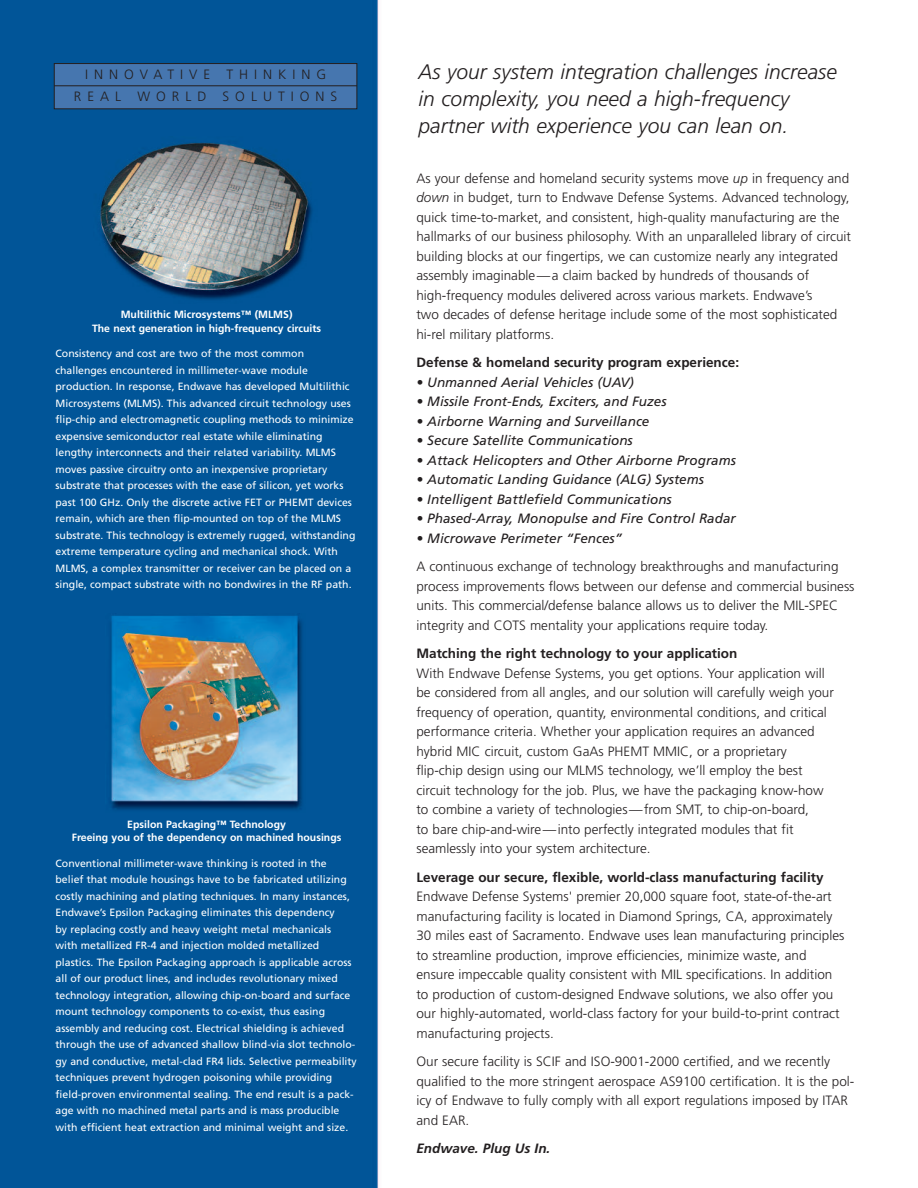
<style>
.page{position:relative;width:918px;height:1188px;background:#fff}
.page>*{position:absolute;margin:0;border:0;box-sizing:border-box;transform-origin:0 0}
.t1{font:italic 300 21px/27px "Frutiger";color:#231f20}
.t2{font:300 13.5px/19.5px "Frutiger";color:#231f20}
.t3{font:italic 13.5px "Frutiger";color:#231f20}
.t4{font:700 13.5px "Frutiger";color:#231f20}
.t5{font:300 13.5px/22.5px "Frutiger";letter-spacing:.445em;color:#231f20;text-align:center}
.t6{font:italic 700 13.5px "Frutiger";color:#231f20}
.t7{font:10.5px/16.5px "Frutiger";color:#fff}
.t8{font:700 10.5px/13.5px "Frutiger";color:#fff;text-align:center}
.s1{font-style:italic}
</style>
<div class="page">
<div style="left:0;top:0;width:379px;height:1188px;background:#015598"></div>
<div style="left:54px;top:64px;width:303px;height:45px;background:#4676af"></div>
<div style="left:54px;top:63px;width:303px;height:46px;border:1px solid #231f20"></div>
<hr style="left:54px;top:86px;width:303px;height:1px;background:#231f20">
<img style="left:93px;top:137px;width:228px;height:175px">
<img style="left:105px;top:614px;width:201px;height:199px">
<p class="t5" style="left:74px;top:64px;width:265px">INNOVATIVE THINKING<br>REAL WORLD SOLUTIONS</p>
<p class="t8" style="left:92px;top:309px;width:231px">Multilithic Microsystems™ (MLMS)<br>The next generation in high-frequency circuits</p>
<p class="t7" style="left:56px;top:346px;width:301px">Consistency and cost are two of the most common challenges encountered in millimeter-wave module production. In response, Endwave has developed Multilithic Microsystems (MLMS). This advanced circuit technology uses flip-chip and electromagnetic coupling methods to minimize expensive semiconductor real estate while eliminating lengthy interconnects and their related variability. MLMS moves passive circuitry onto an inexpensive proprietary substrate that processes with the ease of silicon, yet works past 100 GHz. Only the discrete active FET or PHEMT devices remain, which are then flip-mounted on top of the MLMS substrate. This technology is extremely rugged, withstanding extreme temperature cycling and mechanical shock. With MLMS, a complex transmitter or receiver can be placed on a single, compact substrate with no bondwires in the RF path.</p>
<p class="t8" style="left:72px;top:818px;width:271px">Epsilon Packaging™ Technology<br>Freeing you of the dependency on machined housings</p>
<p class="t7" style="left:56px;top:856px;width:303px">Conventional millimeter-wave thinking is rooted in the belief that module housings have to be fabricated utilizing costly machining and plating techniques. In many instances, Endwave’s Epsilon Packaging eliminates this dependency<br>by replacing costly and heavy weight metal mechanicals<br>with metallized FR-4 and injection molded metallized plastics. The Epsilon Packaging approach is applicable across all of our product lines, and includes revolutionary mixed technology integration, allowing chip-on-board and surface mount technology components to co-exist, thus easing assembly and reducing cost. Electrical shielding is achieved through the use of advanced shallow blind-via slot technolo&shy;gy and conductive, metal-clad FR4 lids. Selective permeability techniques prevent hydrogen poisoning while providing field-proven environmental sealing. The end result is a pack&shy;age with no machined metal parts and is mass producible with efficient heat extraction and minimal weight and size.</p>
<h1 class="t1" style="left:419px;top:60px;width:420px">As your system integration challenges increase in complexity, you need a high-frequency partner with experience you can lean on.</h1>
<p class="t2" style="left:416px;top:169px;width:436px">As your defense and homeland security systems move <span class="s1">up</span> in frequency and <span class="s1">down</span> in budget, turn to Endwave Defense Systems. Advanced technology, quick time-to-market, and consistent, high-quality manufacturing are the hallmarks of our business philosophy. With an unparalleled library of circuit building blocks at our fingertips, we can customize nearly any integrated assembly imaginable—a claim backed by hundreds of thousands of high-frequency modules delivered across various markets. Endwave’s<br>two decades of defense heritage include some of the most sophisticated hi-rel military platforms.</p>
<p class="t4" style="left:416px;top:357px;width:324px">Defense &amp; homeland security program experience:</p>
<p class="t3" style="left:416px;top:376px;width:219px">• Unmanned Aerial Vehicles (UAV)</p>
<p class="t3" style="left:416px;top:396px;width:252px">• Missile Front-Ends, Exciters, and Fuzes</p>
<p class="t3" style="left:416px;top:415px;width:235px">• Airborne Warning and Surveillance</p>
<p class="t3" style="left:416px;top:435px;width:218px">• Secure Satellite Communications</p>
<p class="t3" style="left:416px;top:454px;width:321px">• Attack Helicopters and Other Airborne Programs</p>
<p class="t3" style="left:416px;top:474px;width:289px">• Automatic Landing Guidance (ALG) Systems</p>
<p class="t3" style="left:416px;top:493px;width:257px">• Intelligent Battlefield Communications</p>
<p class="t3" style="left:416px;top:513px;width:321px">• Phased-Array, Monopulse and Fire Control Radar</p>
<p class="t3" style="left:416px;top:532px;width:207px">• Microwave Perimeter “Fences”</p>
<p class="t2" style="left:416px;top:558px;width:440px">A continuous exchange of technology breakthroughs and manufacturing process improvements flows between our defense and commercial business units. This commercial/defense balance allows us to deliver the MIL-SPEC integrity and COTS mentality your applications require today.</p>
<p class="t4" style="left:416px;top:648px;width:323px">Matching the right technology to your application</p>
<p class="t2" style="left:416px;top:664px;width:419px">With Endwave Defense Systems, you get options. Your application will be considered from all angles, and our solution will carefully weigh your frequency of operation, quantity, environmental conditions, and critical performance criteria. Whether your application requires an advanced hybrid MIC circuit, custom GaAs PHEMT MMIC, or a proprietary flip-chip design using our MLMS technology, we’ll employ the best circuit technology for the job. Plus, we have the packaging know-how to combine a variety of technologies—from SMT, to chip-on-board,<br>to bare chip-and-wire—into perfectly integrated modules that fit seamlessly into your system architecture.</p>
<p class="t4" style="left:416px;top:871px;width:409px">Leverage our secure, flexible, world-class manufacturing facility</p>
<p class="t2" style="left:416px;top:888px;width:429px">Endwave Defense Systems' premier 20,000 square foot, state-of-the-art manufacturing facility is located in Diamond Springs, CA, approximately 30 miles east of Sacramento. Endwave uses lean manufacturing principles to streamline production, improve efficiencies, minimize waste, and ensure impeccable quality consistent with MIL specifications. In addition to production of custom-designed Endwave solutions, we also offer you our highly-automated, world-class factory for your build-to-print contract manufacturing projects.</p>
<p class="t2" style="left:416px;top:1053px;width:439px">Our secure facility is SCIF and ISO-9001-2000 certified, and we recently qualified to the more stringent aerospace AS9100 certification. It is the pol&shy;icy of Endwave to fully comply with all export regulations imposed by ITAR and EAR.</p>
<p class="t6" style="left:416px;top:1143px;width:135px">Endwave. Plug Us In.</p>
</div>
